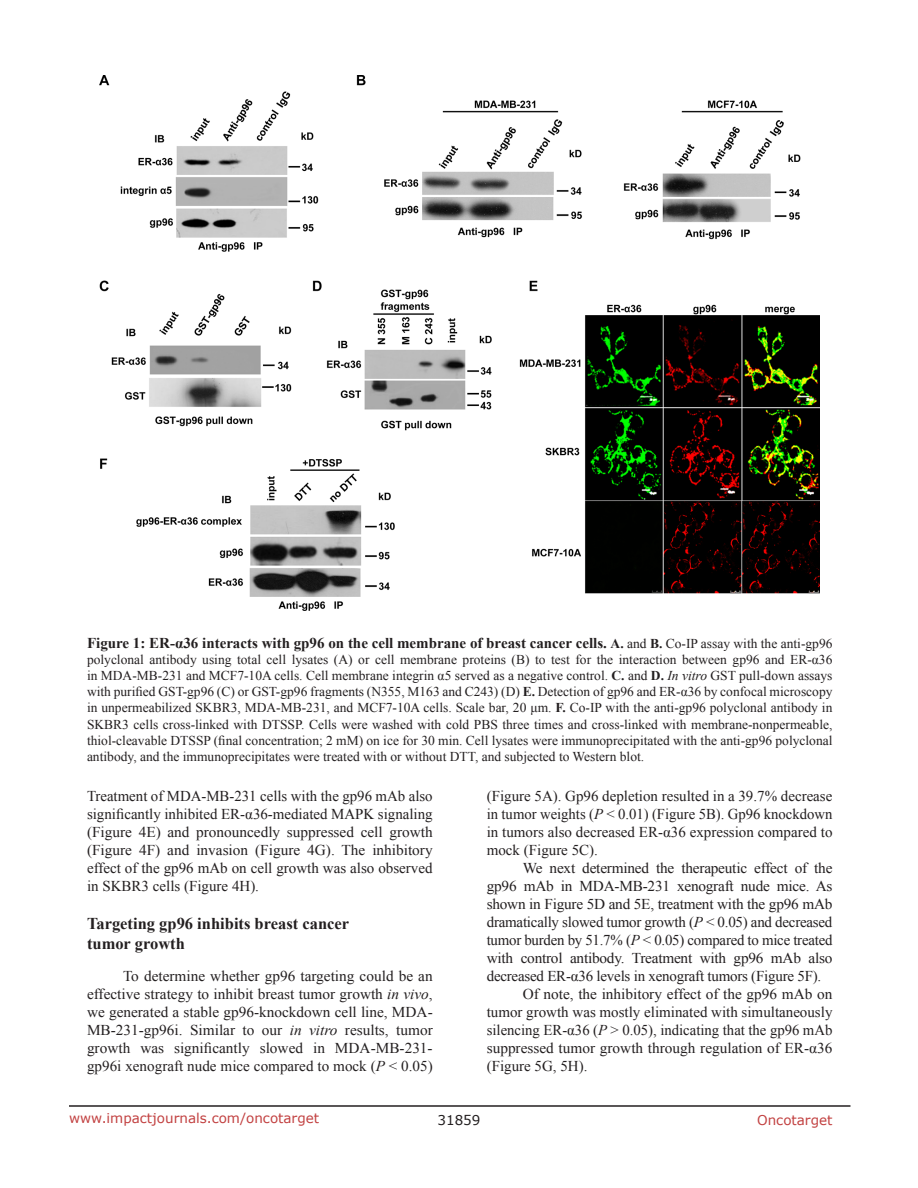
<style>
.page{position:relative;width:918px;height:1188px;background:#fff}
.page>*{position:absolute;margin:0;border:0;box-sizing:border-box;transform-origin:0 0}
.SubHeading{font:700 16.5px/19.8px "Times New Roman";color:#231f20}
.BodyText{font:15px/18px "Times New Roman";color:#231f20;text-align:justify}
.FigureText{font:700 15px "Times New Roman";color:#231f20}
.FigureText-2{font:13.5px/16.2px "Times New Roman";color:#231f20;text-align:justify}
.t1{font:13.5px "Verdana";color:#c24141}
.t2{font:13.5px "Verdana";color:#231f20}
.s1{font-size:13.5px}
.s2{font-weight:400;font-size:13.5px}
.s3{font-weight:700}
.s4{font-style:italic}
</style>
<div class="page">
<hr style="left:69px;top:1105px;width:781px;height:2px;background:#231f20">
<img style="left:100px;top:76px;width:720px;height:534px">
<p class="FigureText" style="left:87px;top:632px;width:747px">Figure 1: ER-α36 interacts with gp96 on the cell membrane of breast cancer cells. <span class="s1">A.</span> <span class="s2">and</span> <span class="s1">B.</span> <span class="s2">Co-IP assay with the anti-gp96</span></p>
<p class="FigureText-2" style="left:87px;top:651px;width:747px">polyclonal antibody using total cell lysates (A) or cell membrane proteins (B) to test for the interaction between gp96 and ER-α36 in MDA-MB-231 and MCF7-10A cells. Cell membrane integrin α5 served as a negative control. <span class="s3">C.</span> and <span class="s3">D.</span> <span class="s4">In vitro</span> GST pull-down assays with purified GST-gp96 (C) or GST-gp96 fragments (N355, M163 and C243) (D) <span class="s3">E.</span> Detection of gp96 and ER-α36 by confocal microscopy in unpermeabilized SKBR3, MDA-MB-231, and MCF7-10A cells. Scale bar, 20 μm. <span class="s3">F.</span> Co-IP with the anti-gp96 polyclonal antibody in SKBR3 cells cross-linked with DTSSP. Cells were washed with cold PBS three times and cross-linked with membrane-nonpermeable, thiol-cleavable DTSSP (final concentration; 2 mM) on ice for 30 min. Cell lysates were immunoprecipitated with the anti-gp96 polyclonal antibody, and the immunoprecipitates were treated with or without DTT, and subjected to Western blot.</p>
<p class="BodyText" style="left:87px;top:787px;width:347px">Treatment of MDA-MB-231 cells with the gp96 mAb also significantly inhibited ER-α36-mediated MAPK signaling (Figure 4E) and pronouncedly suppressed cell growth (Figure 4F) and invasion (Figure 4G). The inhibitory effect of the gp96 mAb on cell growth was also observed in SKBR3 cells (Figure 4H).</p>
<p class="SubHeading" style="left:87px;top:913px;width:264px">Targeting gp96 inhibits breast cancer tumor growth</p>
<p class="BodyText" style="left:87px;top:966px;width:347px;text-indent:36px">To determine whether gp96 targeting could be an effective strategy to inhibit breast tumor growth <span class="s4">in vivo</span>, we generated a stable gp96-knockdown cell line, MDA-MB-231-gp96i. Similar to our <span class="s4">in vitro</span> results, tumor growth was significantly slowed in MDA-MB-231- gp96i xenograft nude mice compared to mock (<span class="s4">P</span> &lt; 0.05)</p>
<p class="BodyText" style="left:487px;top:787px;width:347px">(Figure 5A). Gp96 depletion resulted in a 39.7% decrease in tumor weights (<span class="s4">P</span> &lt; 0.01) (Figure 5B). Gp96 knockdown in tumors also decreased ER-α36 expression compared to mock (Figure 5C).</p>
<p class="BodyText" style="left:487px;top:859px;width:347px;text-indent:36px">We next determined the therapeutic effect of the gp96 mAb in MDA-MB-231 xenograft nude mice. As shown in Figure 5D and 5E, treatment with the gp96 mAb dramatically slowed tumor growth (<span class="s4">P</span> &lt; 0.05) and decreased tumor burden by 51.7% (<span class="s4">P</span> &lt; 0.05) compared to mice treated with control antibody. Treatment with gp96 mAb also decreased ER-α36 levels in xenograft tumors (Figure 5F).</p>
<p class="BodyText" style="left:487px;top:985px;width:347px;text-indent:36px">Of note, the inhibitory effect of the gp96 mAb on tumor growth was mostly eliminated with simultaneously silencing ER-α36 (<span class="s4">P</span> &gt; 0.05), indicating that the gp96 mAb suppressed tumor growth through regulation of ER-α36 (Figure 5G, 5H).</p>
<p class="t1" style="left:69px;top:1109px;width:252px">www.impactjournals.com/oncotarget</p>
<p class="t2" style="left:438px;top:1111px;width:44px">31859</p>
<p class="t1" style="left:757px;top:1111px;width:77px">Oncotarget</p>
</div>
